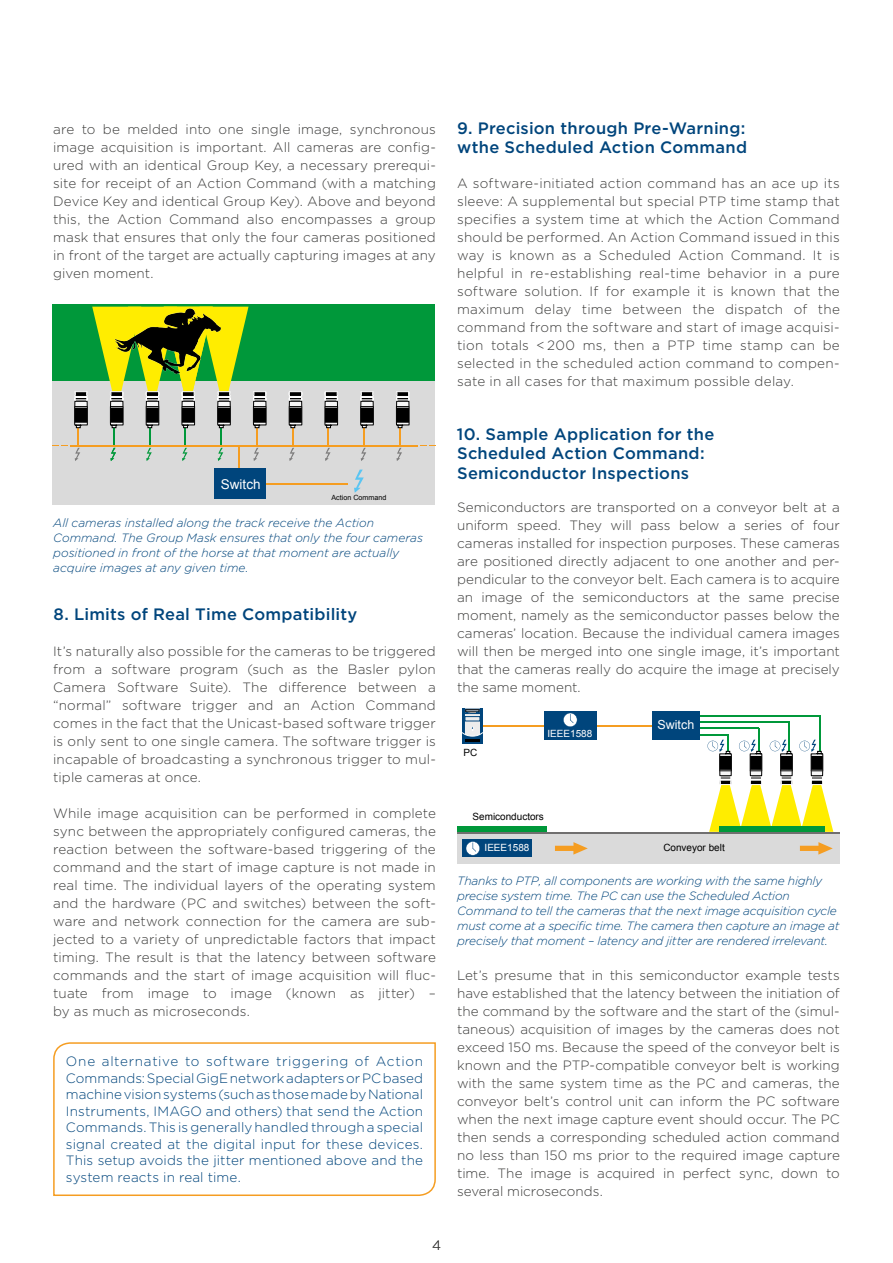
<style>
.page{position:relative;width:893px;height:1263px;background:#fff}
.page>*{position:absolute;margin:0;border:0;box-sizing:border-box;transform-origin:0 0}
.t1{font:500 16.5px/19.5px "Gotham";letter-spacing:.015em;color:#00457c}
.t2{font:300 13.5px/18px "Gotham";letter-spacing:.005em;color:#3c3c3b;text-align:justify}
.t3{font:300 13.5px/16.5px "Gotham";letter-spacing:.01em;color:#00457c;text-align:justify}
.t4{font:13.5px "Arial";color:#fff}
.t5{font:12.45px "Arial";color:#fff}
.t6{font:italic 300 12px/15px "Gotham";letter-spacing:-.01em;color:#00457c}
.t7{font:9.9px "Arial";color:#000}
.t8{font:9.9px "Arial";color:#fff}
.t9{font:7.2px "Arial";color:#000}
</style>
<div class="page">
<div style="left:53px;top:304px;width:382px;height:77px;background:#00983a"></div>
<div style="left:53px;top:381px;width:382px;height:124px;background:#dadada"></div>
<hr style="left:399px;top:426px;width:2px;height:20px;background:#f59d21">
<svg style="left:396px;top:391px;width:14px;height:37px"></svg>
<hr style="left:70px;top:445px;width:348px;height:2px;background:#f59d21">
<svg style="left:420px;top:445px;width:15px;height:1px"></svg>
<svg style="left:53px;top:445px;width:14px;height:1px"></svg>
<hr style="left:265px;top:483px;width:83px;height:1px;background:#f59d21">
<hr style="left:239px;top:446px;width:1px;height:34px;background:#f59d21">
<div style="left:214px;top:469px;width:52px;height:30px;background:#00457c"></div>
<svg style="left:74px;top:307px;width:193px;height:154px"></svg>
<svg style="left:289px;top:391px;width:14px;height:70px"></svg>
<svg style="left:325px;top:391px;width:13px;height:70px"></svg>
<svg style="left:360px;top:391px;width:14px;height:70px"></svg>
<svg style="left:396px;top:448px;width:6px;height:13px"></svg>
<svg style="left:354px;top:470px;width:10px;height:23px"></svg>
<img style="left:111px;top:306px;width:117px;height:71px">
<svg style="left:53px;top:1042px;width:383px;height:154px"></svg>
<hr style="left:819px;top:715px;width:1px;height:38px;background:#00983a">
<hr style="left:699px;top:715px;width:121px;height:2px;background:#00983a">
<hr style="left:699px;top:722px;width:91px;height:1px;background:#00983a">
<hr style="left:699px;top:728px;width:60px;height:1px;background:#00983a">
<hr style="left:699px;top:734px;width:30px;height:1px;background:#00983a">
<hr style="left:788px;top:722px;width:2px;height:31px;background:#00983a">
<hr style="left:478px;top:725px;width:180px;height:1px;background:#f59d21">
<div style="left:652px;top:711px;width:47px;height:29px;background:#00457c"></div>
<div style="left:457px;top:833px;width:383px;height:31px;background:#dadada"></div>
<hr style="left:457px;top:832px;width:383px;height:2px;background:#706f6f">
<div style="left:457px;top:827px;width:90px;height:5px;background:#00983a"></div>
<div style="left:544px;top:711px;width:53px;height:29px;background:#00457c"></div>
<svg style="left:563px;top:713px;width:14px;height:14px"></svg>
<svg style="left:555px;top:842px;width:33px;height:13px"></svg>
<svg style="left:800px;top:842px;width:33px;height:13px"></svg>
<svg style="left:462px;top:708px;width:21px;height:35px"></svg>
<div style="left:463px;top:839px;width:69px;height:18px;background:#00457c"></div>
<svg style="left:466px;top:841px;width:14px;height:14px"></svg>
<svg style="left:707px;top:728px;width:126px;height:104px"></svg>
<p class="t2" style="left:53px;top:120px;width:384px">are to be melded into one single image, synchronous image acquisition is important. All cameras are config&shy;ured with an identical Group Key, a necessary prerequi&shy;site for receipt of an Action Command (with a matching Device Key and identical Group Key). Above and beyond this, the Action Command also encompasses a group mask that ensures that only the four cameras positioned in front of the target are actually capturing images at any given moment.</p>
<p class="t4" style="left:221px;top:475px;width:41px">Switch</p>
<p class="t9" style="left:331px;top:493px;width:56px">Action Command</p>
<p class="t6" style="left:53px;top:515px;width:371px">All cameras installed along the track receive the Action Command. The Group Mask ensures that only the four cameras positioned in front of the horse at that moment are actually acquire images at any given time.</p>
<p class="t1" style="left:53px;top:604px;width:306px">8. Limits of Real Time Compatibility</p>
<p class="t2" style="left:53px;top:642px;width:384px">It’s naturally also possible for the cameras to be triggered from a software program (such as the Basler pylon Camera Software Suite). The difference between a “normal” software trigger and an Action Command comes in the fact that the Unicast-based software trigger is only sent to one single camera. The software trigger is incapable of broadcasting a synchronous trigger to mul&shy;tiple cameras at once.</p>
<p class="t2" style="left:53px;top:804px;width:384px">While image acquisition can be performed in complete sync between the appropriately configured cameras, the reaction between the software-based triggering of the command and the start of image capture is not made in real time. The individual layers of the operating system and the hardware (PC and switches) between the soft&shy;ware and network connection for the camera are sub&shy;jected to a variety of unpredictable factors that impact timing. The result is that the latency between software commands and the start of image acquisition will fluc&shy;tuate from image to image (known as jitter) – by as much as microseconds.</p>
<p class="t3" style="left:66px;top:1053px;width:359px">One alternative to software triggering of Action Commands: Special GigE network adapters or PC based machine vision systems (such as those made by National Instruments, IMAGO and others) that send the Action Commands. This is generally handled through a special signal created at the digital input for these devices.<br>This setup avoids the jitter mentioned above and the system reacts in real time.</p>
<p class="t1" style="left:457px;top:118px;width:291px">9. Precision through Pre-Warning: wthe Scheduled Action Command</p>
<p class="t2" style="left:457px;top:174px;width:384px">A software-initiated action command has an ace up its sleeve: A supplemental but special PTP time stamp that specifies a system time at which the Action Command should be performed. An Action Command issued in this way is known as a Scheduled Action Command. It is helpful in re-establishing real-time behavior in a pure software solution. If for example it is known that the maximum delay time between the dispatch of the command from the software and start of image acquisi&shy;tion totals &lt; 200 ms, then a PTP time stamp can be selected in the scheduled action command to compen&shy;sate in all cases for that maximum possible delay.</p>
<p class="t1" style="left:457px;top:424px;width:259px">10. Sample Application for the<br>Scheduled Action Command:<br>Semiconductor Inspections</p>
<p class="t2" style="left:457px;top:498px;width:384px">Semiconductors are transported on a conveyor belt at a uniform speed. They will pass below a series of four cameras installed for inspection purposes. These cameras are positioned directly adjacent to one another and per&shy;pendicular to the conveyor belt. Each camera is to acquire an image of the semiconductors at the same precise moment, namely as the semiconductor passes below the cameras’ location. Because the individual camera images will then be merged into one single image, it’s important that the cameras really do acquire the image at precisely the same moment.</p>
<p class="t7" style="left:463px;top:746px;width:15px">PC</p>
<p class="t8" style="left:547px;top:727px;width:46px">IEEE1588</p>
<p class="t7" style="left:472px;top:810px;width:73px">Semiconductors</p>
<p class="t8" style="left:485px;top:841px;width:46px">IEEE1588</p>
<p class="t5" style="left:658px;top:717px;width:38px">Switch</p>
<p class="t7" style="left:663px;top:841px;width:63px">Conveyor belt</p>
<p class="t6" style="left:457px;top:873px;width:384px">Thanks to PTP, all components are working with the same highly precise system time. The PC can use the Scheduled Action Command to tell the cameras that the next image acquisition cycle must come at a specific time. The camera then capture an image at precisely that moment – latency and jitter are rendered irrelevant.</p>
<p class="t2" style="left:457px;top:966px;width:384px">Let’s presume that in this semiconductor example tests have established that the latency between the initiation of the command by the software and the start of the (simul&shy;taneous) acquisition of images by the cameras does not exceed 150 ms. Because the speed of the conveyor belt is known and the PTP-compatible conveyor belt is working with the same system time as the PC and cameras, the conveyor belt’s control unit can inform the PC software when the next image capture event should occur. The PC then sends a corresponding scheduled action command no less than 150 ms prior to the required image capture time. The image is acquired in perfect sync, down to several microseconds.</p>
<p class="t2" style="left:432px;top:1236px;width:10px">4</p>
</div>
